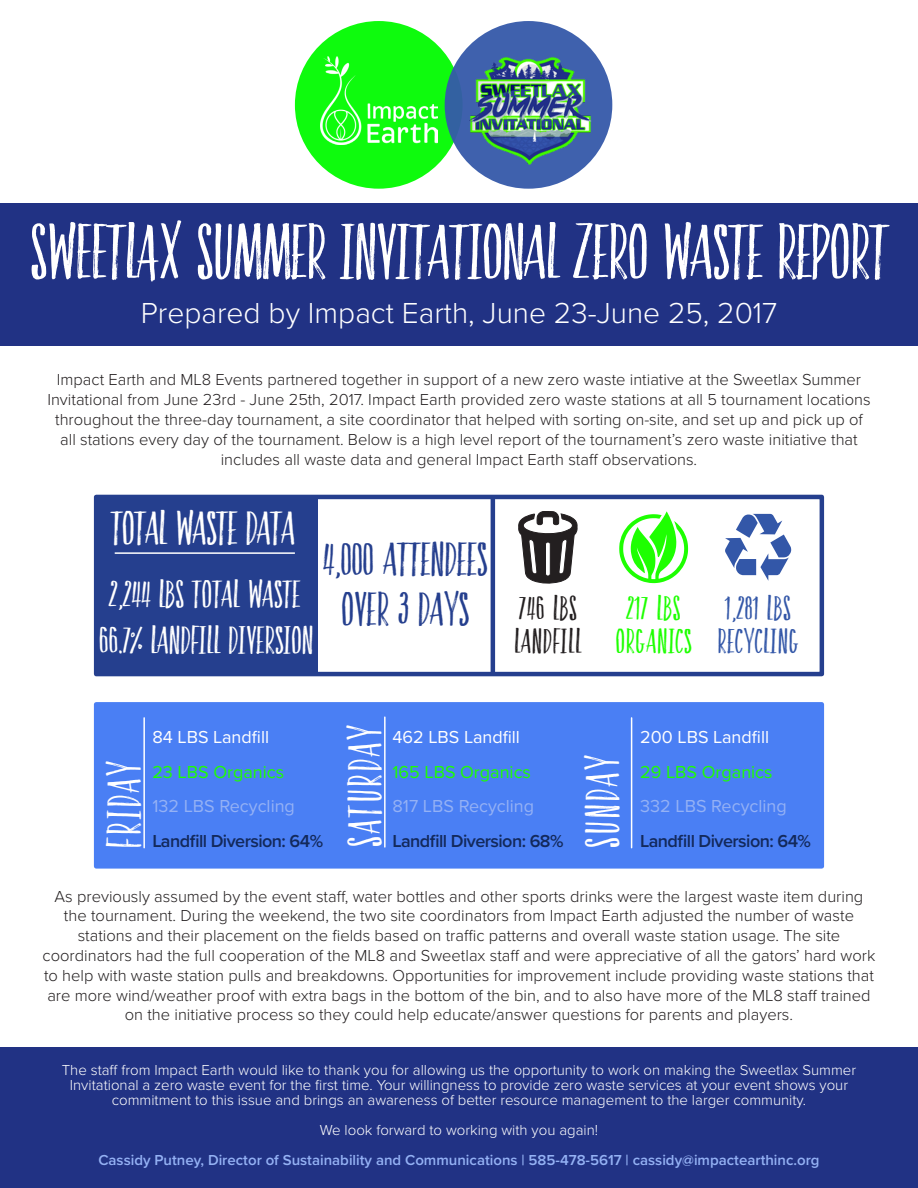
<style>
.page{position:relative;width:918px;height:1188px;background:#fff}
.page>*{position:absolute;margin:0;border:0;box-sizing:border-box;transform-origin:0 0}
.t1{font:54px "Faith And Glory Two";color:#fff}
.t2{font:33.15px "Faith And Glory Two";letter-spacing:.045em;color:#fff}
.t3{font:33.15px "Faith And Glory Two";color:#fff}
.t4{font:33px "Faith And Glory Two";letter-spacing:.02em;color:#253f8e}
.t5{font:300 30px "Proxima Nova";color:#fff}
.t6{font:27px "Faith And Glory Two";letter-spacing:.02em;color:#fff}
.t7{font:24px "Faith And Glory Two";letter-spacing:.05em;color:#3357a8}
.t8{font:24px "Faith And Glory Two";letter-spacing:.05em;color:#231f20}
.t9{font:24px "Faith And Glory Two";letter-spacing:.05em;color:#1eff01}
.t10{font:600 18px "Proxima Nova";letter-spacing:-.03em;color:#13295b}
.t11{font:18px "Proxima Nova";color:#94b1f4}
.t12{font:18px "Proxima Nova";color:#fff}
.t13{font:18px "Proxima Nova";color:#1eff01}
.t14{font:300 16.5px/19.8px "Proxima Nova";color:#231f20;text-align:center}
.t15{font:300 15px/15px "Proxima Nova";color:#fff;text-align:center}
.t16{font:600 15px "Proxima Nova";color:#94b1f4}
</style>
<div class="page">
<div style="left:0;top:204px;width:918px;height:142px;background:#213284"></div>
<div style="left:94px;top:702px;width:730px;height:167px;background:#4a7ff4;border:4px solid #4a7ff4"></div>
<div style="left:295px;top:21px;width:168px;height:168px;background:#0efb0d;border-radius:50%"></div>
<img style="left:320px;top:56px;width:117px;height:88px">
<div style="left:445px;top:21px;width:167px;height:168px;background:#3f61ad;border-radius:50%"></div>
<img style="left:468px;top:47px;width:124px;height:125px">
<div style="left:94px;top:495px;width:730px;height:181px;border:4px solid #253f8e"></div>
<div style="left:97px;top:496px;width:221px;height:176px;background:#253f8e"></div>
<hr style="left:115px;top:552px;width:180px;height:2px;background:#fff">
<hr style="left:491px;top:499px;width:4px;height:173px;background:#253f8e">
<svg style="left:519px;top:512px;width:58px;height:71px"></svg>
<div style="left:0;top:1048px;width:918px;height:140px;background:#213284"></div>
<svg style="left:619px;top:512px;width:69px;height:71px"></svg>
<svg style="left:725px;top:514px;width:66px;height:67px"></svg>
<hr style="left:143px;top:718px;width:2px;height:130px;background:#fff">
<hr style="left:384px;top:717px;width:2px;height:130px;background:#fff">
<hr style="left:631px;top:718px;width:1px;height:130px;background:#fff">
<p class="t1" style="left:30px;top:215px;width:859px">SWEETLAX SUMMER INVITATIONAL ZERO WASTE REPORT</p>
<p class="t5" style="left:141px;top:290px;width:638px">Prepared by Impact Earth, June 23-June 25, 2017</p>
<p class="t14" style="left:47px;top:369px;width:825px">Impact Earth and ML8 Events partnered together in support of a new zero waste intiative at the Sweetlax Summer Invitational from June 23rd - June 25th, 2017. Impact Earth provided zero waste stations at all 5 tournament locations throughout the three-day tournament, a site coordinator that helped with sorting on-site, and set up and pick up of all stations every day of the tournament. Below is a high level report of the tournament’s zero waste initiative that includes all waste data and general Impact Earth staff observations.</p>
<p class="t3" style="left:111px;top:505px;width:185px">TOTAL WASTE DATA</p>
<p class="t6" style="left:110px;top:575px;width:192px">2,244 LBS TOTAL WASTE</p>
<p class="t6" style="left:99px;top:622px;width:216px">66.7% LANDFILL DIVERSION</p>
<p class="t4" style="left:323px;top:537px;width:166px">4,000 ATTENDEES</p>
<p class="t4" style="left:341px;top:586px;width:129px">OVER 3 DAYS</p>
<p class="t8" style="left:519px;top:592px;width:59px">746 LBS</p>
<p class="t8" style="left:515px;top:625px;width:68px">LANDFILL</p>
<p class="t9" style="left:627px;top:592px;width:55px">217 LBS</p>
<p class="t9" style="left:616px;top:625px;width:77px">ORGANICS</p>
<p class="t7" style="left:726px;top:592px;width:66px">1,281 LBS</p>
<p class="t7" style="left:718px;top:625px;width:83px">RECYCLING</p>
<p class="t2" style="left:102px;top:848px;width:88px;rotate:-90deg">FRIDAY</p>
<p class="t12" style="left:152px;top:724px;width:118px">84 LBS Landfill</p>
<p class="t13" style="left:152px;top:758px;width:133px">23 LBS Organics</p>
<p class="t11" style="left:152px;top:793px;width:144px">132 LBS Recycling</p>
<p class="t10" style="left:152px;top:827px;width:172px">Landfill Diversion: 64%</p>
<p class="t2" style="left:342px;top:847px;width:124px;rotate:-90deg">SATURDAY</p>
<p class="t12" style="left:393px;top:724px;width:129px">462 LBS Landfill</p>
<p class="t13" style="left:393px;top:758px;width:140px">165 LBS Organics</p>
<p class="t11" style="left:393px;top:793px;width:143px">817 LBS Recycling</p>
<p class="t10" style="left:393px;top:827px;width:173px">Landfill Diversion: 68%</p>
<p class="t2" style="left:580px;top:848px;width:94px;rotate:-90deg">SUNDAY</p>
<p class="t12" style="left:640px;top:724px;width:130px">200 LBS Landfill</p>
<p class="t13" style="left:640px;top:758px;width:134px">29 LBS Organics</p>
<p class="t11" style="left:640px;top:793px;width:148px">332 LBS Recycling</p>
<p class="t10" style="left:640px;top:827px;width:172px">Landfill Diversion: 64%</p>
<p class="t14" style="left:43px;top:885px;width:834px">As previously assumed by the event staff, water bottles and other sports drinks were the largest waste item during the tournament. During the weekend, the two site coordinators from Impact Earth adjusted the number of waste stations and their placement on the fields based on traffic patterns and overall waste station usage. The site coordinators had the full cooperation of the ML8 and Sweetlax staff and were appreciative of all the gators’ hard work to help with waste station pulls and breakdowns. Opportunities for improvement include providing waste stations that are more wind/weather proof with extra bags in the bottom of the bin, and to also have more of the ML8 staff trained on the initiative process so they could help educate/answer questions for parents and players.</p>
<p class="t15" style="left:62px;top:1062px;width:796px">The staff from Impact Earth would like to thank you for allowing us the opportunity to work on making the Sweetlax Summer<br>Invitational a zero waste event for the first time. Your willingness to provide zero waste services at your event shows your commitment to this issue and brings an awareness of better resource management to the larger community.</p>
<p class="t15" style="left:320px;top:1122px;width:280px">We look forward to working with you again!</p>
<p class="t16" style="left:98px;top:1149px;width:723px">Cassidy Putney, Director of Sustainability and Communications | 585-478-5617 | cassidy@impactearthinc.org</p>
</div>
